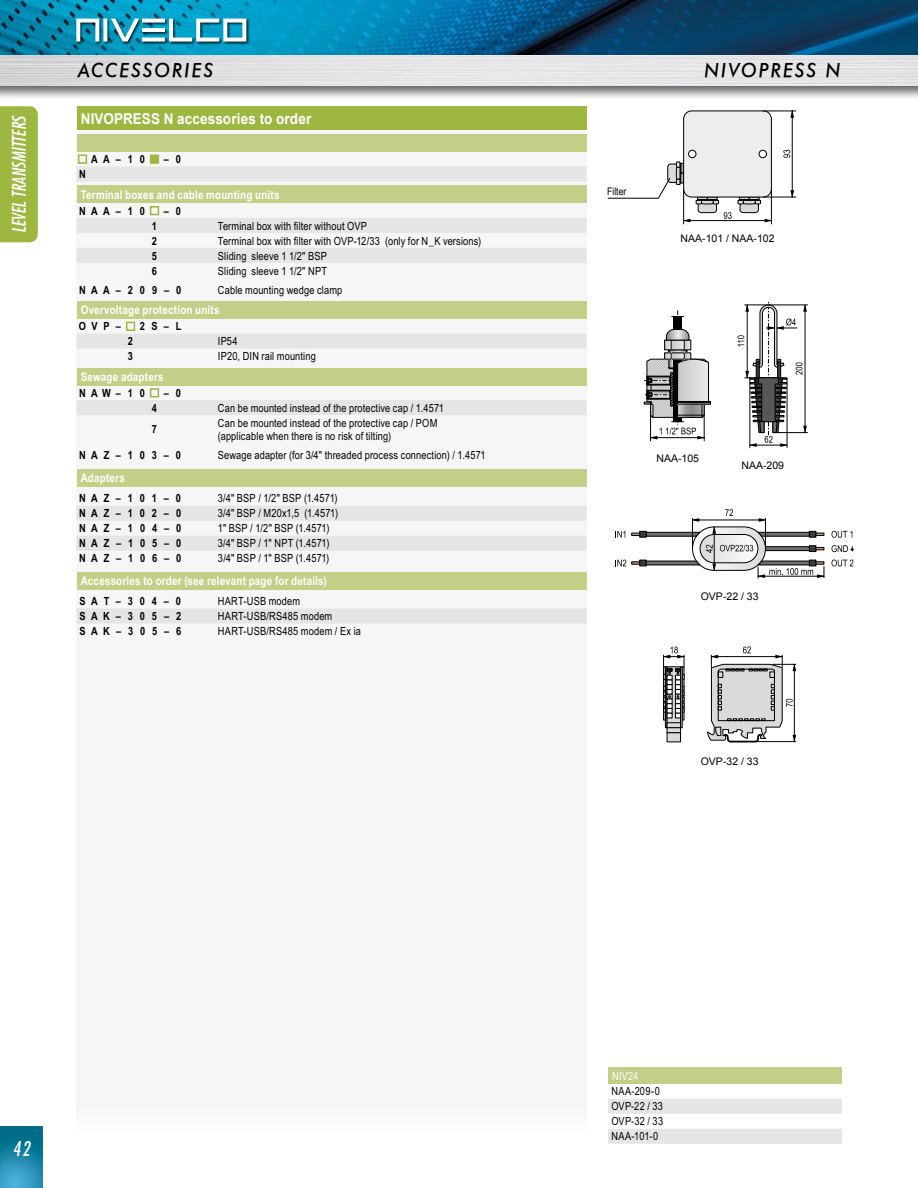
<style>
.page{position:relative;width:918px;height:1188px;background:#fff}
.page>*{position:absolute;margin:0;border:0;box-sizing:border-box;transform-origin:0 0}
.t1{font:19.5px "Futura Md PFL Italic";letter-spacing:.105em;color:#000;scale:.95 1}
.t2{font:19.5px "Futura Md Cn PFL Italic";color:#fff;scale:.95 1}
.t3{font:18px "Futura Md Cn PFL Italic";color:#fff}
.t4{font:700 15px "Arial";letter-spacing:.01em;color:#fff;scale:.9 1}
.t5{font:700 12px "Arial Narrow";letter-spacing:.015em;color:#fff}
.t6{font:11.25px/15px "Arial Narrow";letter-spacing:.015em;color:#000}
.t7{font:700 11.25px "Arial Narrow";letter-spacing:.525em;color:#000}
.t8{font:11.25px "Arial Narrow";letter-spacing:.015em;color:#fff}
.t9{font:10.5px "Arial";color:#000}
.t10{font:10.5px "Arial Narrow";color:#000}
.s1{font-family:"Nivelco";font-weight:400;color:#9db741}
</style>
<div class="page">
<div style="left:0;top:106px;width:38px;height:136px;background:#9db741"></div>
<img style="left:0;top:0;width:918px;height:53px">
<div style="left:0;top:53px;width:918px;height:47px;background:#000;opacity:.6"></div>
<img style="left:0;top:55px;width:918px;height:30px">
<div style="left:75px;top:18px;width:175px;height:27px;background:#000;opacity:.75"></div>
<svg style="left:76px;top:19px;width:170px;height:23px"></svg>
<img style="left:0;top:1127px;width:43px;height:61px">
<div style="left:608px;top:1067px;width:234px;height:17px;background:#c2cf87"></div>
<svg style="left:608px;top:1099px;width:234px;height:45px"></svg>
<hr style="left:763px;top:111px;width:33px;height:1px;background:#000">
<hr style="left:763px;top:197px;width:33px;height:1px;background:#000">
<hr style="left:792px;top:111px;width:1px;height:86px;background:#000">
<svg style="left:790px;top:190px;width:4px;height:7px"></svg>
<svg style="left:790px;top:111px;width:4px;height:7px"></svg>
<svg style="left:783px;top:150px;width:7px;height:8px"></svg>
<hr style="left:683px;top:189px;width:1px;height:35px;background:#000">
<hr style="left:771px;top:189px;width:1px;height:35px;background:#000">
<svg style="left:608px;top:111px;width:164px;height:111px"></svg>
<svg style="left:692px;top:527px;width:73px;height:43px"></svg>
<svg style="left:700px;top:534px;width:58px;height:29px"></svg>
<div style="left:700px;top:534px;width:58px;height:29px;border:1px solid #000;border-radius:14px"></div>
<div style="left:809px;top:545px;width:7px;height:7px;background:#3c3c3b;border:1px solid #000"></div>
<svg style="left:816px;top:547px;width:8px;height:3px"></svg>
<div style="left:809px;top:531px;width:7px;height:7px;background:#3c3c3b;border:1px solid #000"></div>
<svg style="left:816px;top:533px;width:8px;height:3px"></svg>
<svg style="left:615px;top:531px;width:10px;height:7px"></svg>
<svg style="left:832px;top:531px;width:20px;height:7px"></svg>
<svg style="left:832px;top:560px;width:21px;height:7px"></svg>
<svg style="left:832px;top:545px;width:22px;height:7px"></svg>
<hr style="left:714px;top:527px;width:1px;height:43px;background:#000">
<svg style="left:631px;top:509px;width:179px;height:44px"></svg>
<svg style="left:615px;top:560px;width:210px;height:18px"></svg>
<div style="left:663px;top:666px;width:3px;height:54px;background:#dadada;border:1px solid #000"></div>
<div style="left:665px;top:666px;width:2px;height:62px;background:#dadada;border:1px solid #000"></div>
<div style="left:682px;top:666px;width:2px;height:54px;background:#dadada;border:1px solid #000"></div>
<div style="left:680px;top:666px;width:3px;height:62px;background:#dadada;border:1px solid #000"></div>
<svg style="left:667px;top:718px;width:14px;height:4px"></svg>
<svg style="left:667px;top:722px;width:14px;height:5px"></svg>
<svg style="left:667px;top:727px;width:14px;height:5px"></svg>
<div style="left:667px;top:732px;width:14px;height:10px;background:#dadada;border:1px solid #000"></div>
<svg style="left:663px;top:647px;width:22px;height:71px"></svg>
<svg style="left:707px;top:647px;width:89px;height:95px"></svg>
<div style="left:677px;top:402px;width:34px;height:3px;border:1px solid #000"></div>
<div style="left:677px;top:401px;width:34px;height:1px;background:#dadada;border:1px solid #000"></div>
<svg style="left:644px;top:311px;width:66px;height:130px"></svg>
<hr style="left:778px;top:432px;width:30px;height:1px;background:#000">
<hr style="left:768px;top:305px;width:40px;height:1px;background:#000">
<hr style="left:749px;top:379px;width:1px;height:69px;background:#000">
<hr style="left:787px;top:378px;width:1px;height:70px;background:#000">
<svg style="left:737px;top:302px;width:70px;height:145px"></svg>
<div style="left:607px;top:186px;width:37px;height:11px;background:#fff"></div>
<div style="left:77px;top:106px;width:510px;height:1063px;background:#f7f6f7"></div>
<div style="left:77px;top:106px;width:510px;height:24px;background:#9db741"></div>
<div style="left:77px;top:134px;width:510px;height:17px;background:#c2cf87"></div>
<div style="left:77px;top:167px;width:509px;height:14px;background:#e6e5e6"></div>
<div style="left:78px;top:155px;width:9px;height:9px;border:2px solid #9db741"></div>
<div style="left:150px;top:155px;width:9px;height:9px;border:2px solid #9db741"></div>
<div style="left:77px;top:186px;width:510px;height:17px;background:#c2cf87"></div>
<svg style="left:77px;top:218px;width:509px;height:45px"></svg>
<div style="left:150px;top:206px;width:9px;height:9px;border:2px solid #9db741"></div>
<div style="left:77px;top:301px;width:510px;height:18px;background:#c2cf87"></div>
<div style="left:77px;top:334px;width:509px;height:15px;background:#e6e5e6"></div>
<div style="left:126px;top:322px;width:9px;height:9px;border:2px solid #9db741"></div>
<div style="left:77px;top:368px;width:510px;height:17px;background:#c2cf87"></div>
<div style="left:77px;top:400px;width:509px;height:15px;background:#e6e5e6"></div>
<div style="left:150px;top:388px;width:9px;height:9px;border:2px solid #9db741"></div>
<div style="left:77px;top:469px;width:510px;height:17px;background:#c2cf87"></div>
<svg style="left:77px;top:506px;width:509px;height:45px"></svg>
<div style="left:77px;top:572px;width:510px;height:17px;background:#c2cf87"></div>
<div style="left:77px;top:609px;width:509px;height:14px;background:#e6e5e6"></div>
<h2 class="t3" style="left:8px;top:233px;width:119px;rotate:-90deg">LEVEL Transmitters</h2>
<h1 class="t1" style="left:78px;top:58px;width:16px">ACC</h1>
<h1 class="t1" style="left:119px;top:58px;width:94px">ESSORIESN</h1>
<h1 class="t1" style="left:721px;top:58px;width:126px">IVOPRESS N</h1>
<h3 class="t4" style="left:81px;top:108px;width:258px">NIVOPRESS N accessories to order</h3>
<p class="t7" style="left:91px;top:151px;width:91px">AA–10<span class="s1">n</span>–0</p>
<p class="t7" style="left:79px;top:166px;width:8px">N</p>
<p class="t5" style="left:81px;top:185px;width:200px">Terminal boxes and cable mounting units</p>
<p class="t7" style="left:79px;top:202px;width:67px">NAA–10</p>
<p class="t7" style="left:164px;top:202px;width:19px">– 0</p>
<p class="t7" style="left:152px;top:217px;width:7px">1</p>
<p class="t6" style="left:218px;top:218px;width:150px">Terminal box with filter without OVP</p>
<p class="t7" style="left:152px;top:232px;width:7px">2</p>
<p class="t6" style="left:218px;top:233px;width:265px">Terminal box with filter with OVP-12/33 (only for N_K versions)</p>
<p class="t7" style="left:152px;top:247px;width:7px">5</p>
<p class="t6" style="left:218px;top:248px;width:111px">Sliding sleeve 1 1/2" BSP</p>
<p class="t7" style="left:152px;top:262px;width:7px">6</p>
<p class="t6" style="left:218px;top:263px;width:111px">Sliding sleeve 1 1/2" NPT</p>
<p class="t7" style="left:79px;top:281px;width:103px">NAA–209–0</p>
<p class="t6" style="left:218px;top:282px;width:126px">Cable mounting wedge clamp</p>
<p class="t5" style="left:81px;top:301px;width:140px">Overvoltage protection units</p>
<p class="t7" style="left:79px;top:318px;width:44px">OVP–</p>
<p class="t7" style="left:140px;top:318px;width:43px">2S–L</p>
<p class="t7" style="left:128px;top:333px;width:7px">2</p>
<p class="t6" style="left:218px;top:333px;width:21px">IP54</p>
<p class="t7" style="left:128px;top:348px;width:7px">3</p>
<p class="t6" style="left:218px;top:348px;width:99px">IP20, DIN rail mounting</p>
<p class="t5" style="left:81px;top:368px;width:84px">Sewage adapters</p>
<p class="t7" style="left:79px;top:384px;width:67px">NAW– 1 0</p>
<p class="t7" style="left:164px;top:384px;width:19px">– 0</p>
<p class="t7" style="left:152px;top:399px;width:7px">4</p>
<p class="t6" style="left:218px;top:400px;width:228px">Can be mounted instead of the protective cap / 1.4571</p>
<p class="t7" style="left:152px;top:421px;width:7px">7</p>
<p class="t6" style="left:218px;top:416px;width:221px;line-height:13.5px">Can be mounted instead of the protective cap / POM (applicable when there is no risk of tilting)</p>
<p class="t7" style="left:79px;top:447px;width:103px">NAZ–103–0</p>
<p class="t6" style="left:218px;top:448px;width:269px">Sewage adapter (for 3/4" threaded process connection) / 1.4571</p>
<p class="t5" style="left:81px;top:469px;width:46px">Adapters</p>
<p class="t7" style="left:79px;top:490px;width:103px">NAZ–101–0</p>
<p class="t6" style="left:218px;top:490px;width:121px">3/4" BSP / 1/2" BSP (1.4571)</p>
<p class="t7" style="left:79px;top:505px;width:103px">NAZ–102–0</p>
<p class="t6" style="left:218px;top:505px;width:122px">3/4" BSP / M20x1,5 (1.4571)</p>
<p class="t7" style="left:79px;top:520px;width:103px">NAZ–104–0</p>
<p class="t6" style="left:218px;top:520px;width:113px">1" BSP / 1/2" BSP (1.4571)</p>
<p class="t7" style="left:79px;top:535px;width:103px">NAZ–105–0</p>
<p class="t6" style="left:218px;top:535px;width:113px">3/4" BSP / 1" NPT (1.4571)</p>
<p class="t7" style="left:79px;top:550px;width:103px">NAZ–106–0</p>
<p class="t6" style="left:218px;top:550px;width:113px">3/4" BSP / 1" BSP (1.4571)</p>
<p class="t5" style="left:81px;top:572px;width:248px">Accessories to order (see relevant page for details)</p>
<p class="t7" style="left:79px;top:593px;width:103px">SAT–304–0</p>
<p class="t6" style="left:218px;top:593px;width:84px">HART-USB modem</p>
<p class="t7" style="left:79px;top:608px;width:103px">SAK–305–2</p>
<p class="t6" style="left:218px;top:608px;width:116px">HART-USB/RS485 modem</p>
<p class="t7" style="left:79px;top:623px;width:103px">SAK–305–6</p>
<p class="t6" style="left:218px;top:623px;width:145px">HART-USB/RS485 modem / Ex ia</p>
<p class="t10" style="left:607px;top:184px;width:21px">Filter</p>
<p class="t9" style="left:681px;top:231px;width:95px">NAA-101 / NAA-102</p>
<p class="t9" style="left:656px;top:451px;width:44px">NAA-105</p>
<p class="t9" style="left:742px;top:459px;width:44px">NAA-209</p>
<p class="t9" style="left:701px;top:589px;width:59px">OVP-22 / 33</p>
<p class="t9" style="left:701px;top:754px;width:59px">OVP-32 / 33</p>
<h1 class="t2" style="left:13px;top:1137px;width:19px">42</h1>
<p class="t8" style="left:612px;top:1067px;width:28px">NIV24</p>
<p class="t6" style="left:611px;top:1084px;width:53px">NAA-209-0<br>OVP-22 / 33<br>OVP-32 / 33<br>NAA-101-0</p>
</div>
